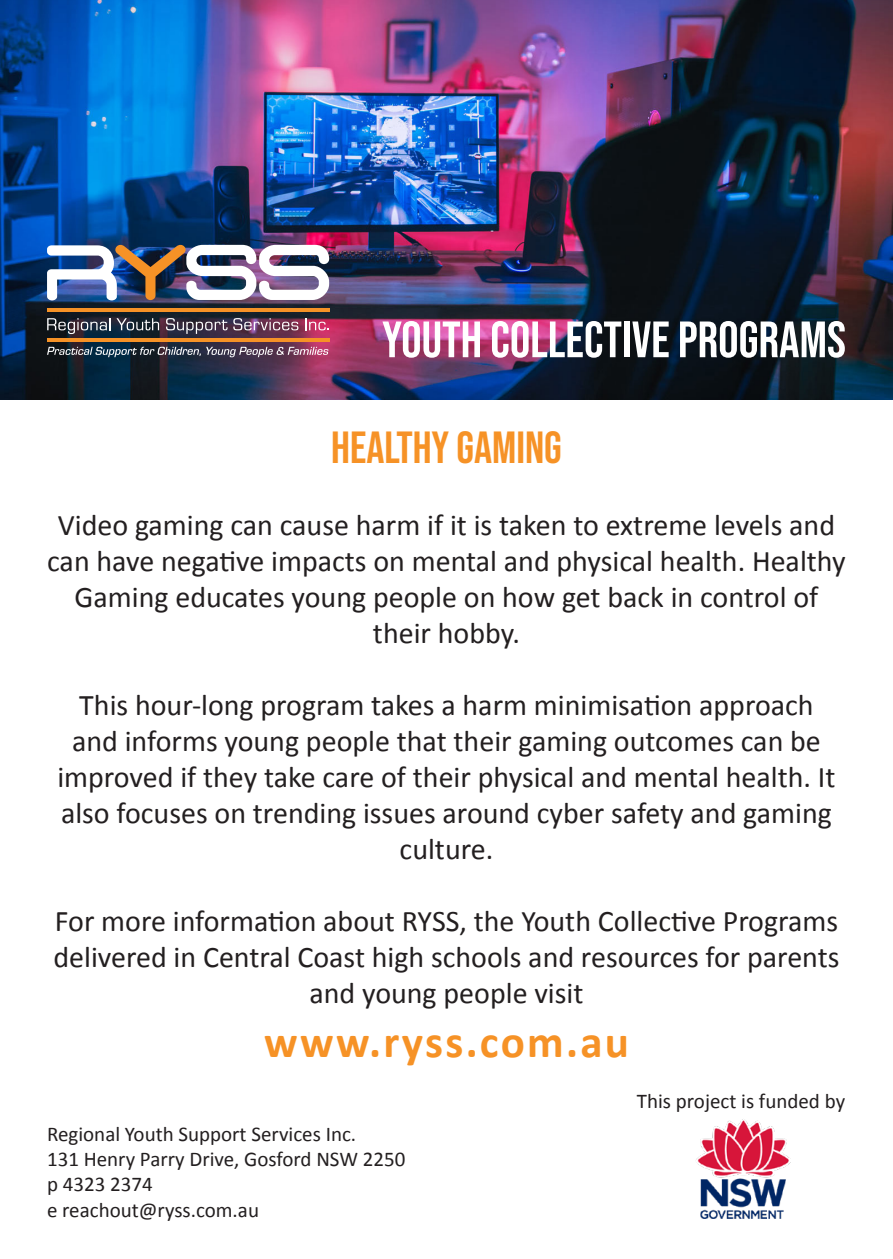
<style>
.page{position:relative;width:893px;height:1259px;background:#fff}
.page>*{position:absolute;margin:0;border:0;box-sizing:border-box;transform-origin:0 0}
.t1{font:51px "Bebas Neue";color:#fff}
.t2{font:700 45px "Calibri";letter-spacing:.05em;color:#f69226}
.t3{font:45px "Bebas Neue";color:#f69226}
.t4{font:30px/36px "Calibri";color:#231f20;text-align:center}
.t5{font:21px "Calibri";color:#231f20}
</style>
<div class="page">
<img style="left:0;top:0;width:893px;height:400px">
<hr style="left:47px;top:308px;width:282px;height:4px;background:#f69226">
<hr style="left:47px;top:338px;width:282px;height:4px;background:#f69226">
<img style="left:47px;top:242px;width:282px;height:58px">
<img style="left:47px;top:347px;width:281px;height:10px">
<svg style="left:47px;top:318px;width:63px;height:16px"></svg>
<svg style="left:116px;top:318px;width:43px;height:12px"></svg>
<svg style="left:166px;top:318px;width:132px;height:16px;background:#6c556a"></svg>
<svg style="left:305px;top:318px;width:24px;height:12px"></svg>
<img style="left:696px;top:1119px;width:95px;height:99px">
<p class="t1" style="left:382px;top:311px;width:465px">YOUTH COLLECTIVE PROGRAMS</p>
<p class="t3" style="left:331px;top:422px;width:232px">HEALTHY GAMING</p>
<p class="t4" style="left:47px;top:507px;width:800px">Video gaming can cause harm if it is taken to extreme levels and can have negative impacts on mental and physical health. Healthy Gaming educates young people on how get back in control of their hobby.</p>
<p class="t4" style="left:57px;top:687px;width:780px">This hour-long program takes a harm minimisation approach and informs young people that their gaming outcomes can be improved if they take care of their physical and mental health. It also focuses on trending issues around cyber safety and gaming culture.</p>
<p class="t4" style="left:53px;top:903px;width:787px">For more information about RYSS, the Youth Collective Programs delivered in Central Coast high schools and resources for parents and young people visit</p>
<p class="t2" style="left:264px;top:1013px;width:366px">www.ryss.com.au</p>
<p class="t5" style="left:47px;top:1120px;width:311px">Regional Youth Support Services Inc.</p>
<p class="t5" style="left:47px;top:1146px;width:360px">131 Henry Parry Drive, Gosford NSW 2250</p>
<p class="t5" style="left:47px;top:1171px;width:107px">p 4323 2374</p>
<p class="t5" style="left:47px;top:1196px;width:213px">e reachout@ryss.com.au</p>
<p class="t5" style="left:637px;top:1088px;width:210px">This project is funded by</p>
</div>
